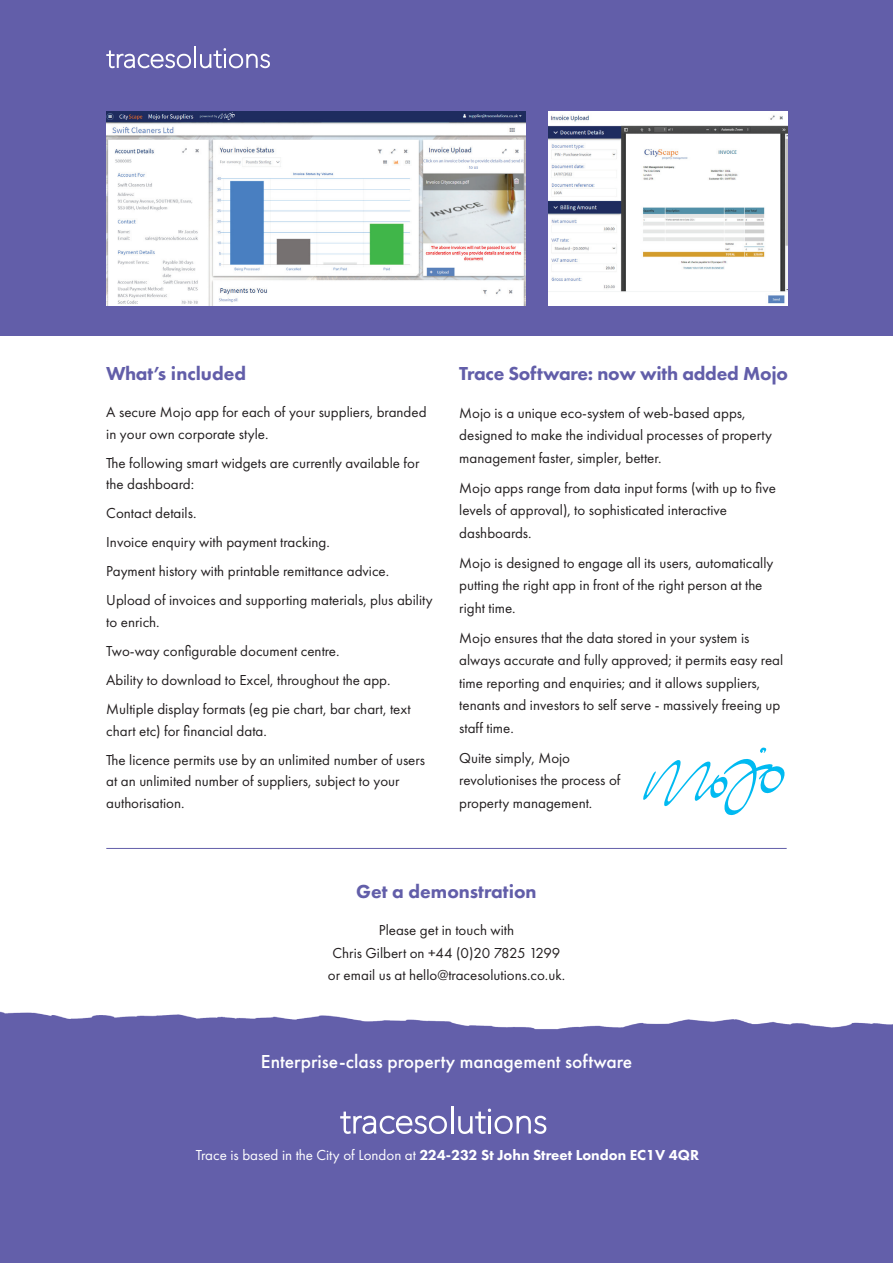
<style>
.page{position:relative;width:893px;height:1263px;background:#fff}
.page>*{position:absolute;margin:0;border:0;box-sizing:border-box;transform-origin:0 0}
.t1{font:800 19.5px "Futura PT";letter-spacing:-.01em;color:#625ea9}
.t2{font:500 19.5px "Futura PT";color:#fff}
.t3{font:15px/22.5px "Futura PT";color:#231f20}
.t4{font:800 15px "Futura PT";color:#fff}
.s1{font-weight:400}
</style>
<div class="page">
<div style="left:0;top:0;width:893px;height:335px;background:#625ea9"></div>
<div style="left:0;top:1011px;width:893px;height:252px;background:#635faa"></div>
<svg style="left:340px;top:1111px;width:107px;height:23px"></svg>
<hr style="left:451px;top:1106px;width:2px;height:27px;background:#fff">
<svg style="left:458px;top:1108px;width:88px;height:26px"></svg>
<hr style="left:106px;top:848px;width:681px;height:1px;background:#625ea9">
<img style="left:549px;top:111px;width:238px;height:194px">
<img style="left:106px;top:111px;width:419px;height:194px">
<svg style="left:106px;top:50px;width:85px;height:18px"></svg>
<hr style="left:194px;top:46px;width:2px;height:22px;background:#fff">
<svg style="left:200px;top:48px;width:70px;height:20px"></svg>
<svg style="left:643px;top:748px;width:141px;height:67px"></svg>
<h1 class="t1" style="left:106px;top:361px;width:141px">What’s included</h1>
<h1 class="t1" style="left:459px;top:361px;width:330px">Trace Software: now with added Mojo</h1>
<p class="t3" style="left:106px;top:401px;width:322px;line-height:21.5px">A secure Mojo app for each of your suppliers, branded in your own corporate style.</p>
<p class="t3" style="left:106px;top:452px;width:315px;line-height:21.5px">The following smart widgets are currently available for the dashboard:</p>
<p class="t3" style="left:106px;top:499px;width:328px;line-height:29px">Contact details.<br>Invoice enquiry with payment tracking.<br>Payment history with printable remittance advice.<br>Upload of invoices and supporting materials, plus ability</p>
<p class="t3" style="left:106px;top:607px;width:306px;line-height:29px">to enrich.<br>Two-way configurable document centre.<br>Ability to download to Excel, throughout the app.<br>Multiple display formats (eg pie chart, bar chart, text</p>
<p class="t3" style="left:106px;top:716px;width:320px;line-height:29.1px">chart etc) for financial data.<br>The licence permits use by an unlimited number of users</p>
<p class="t3" style="left:106px;top:770px;width:295px;line-height:21.5px">at an unlimited number of suppliers, subject to your authorisation.</p>
<p class="t3" style="left:459px;top:401px;width:314px">Mojo is a unique eco-system of web-based apps, designed to make the individual processes of property management faster, simpler, better.</p>
<p class="t3" style="left:459px;top:476px;width:318px">Mojo apps range from data input forms (with up to five levels of approval), to sophisticated interactive dashboards.</p>
<p class="t3" style="left:459px;top:551px;width:316px">Mojo is designed to engage all its users, automatically putting the right app in front of the right person at the right time.</p>
<p class="t3" style="left:459px;top:626px;width:325px">Mojo ensures that the data stored in your system is always accurate and fully approved; it permits easy real time reporting and enquiries; and it allows suppliers, tenants and investors to self serve - massively freeing up staff time.</p>
<p class="t3" style="left:459px;top:746px;width:163px">Quite simply, Mojo revolutionises the process of property management.</p>
<h1 class="t1" style="left:356px;top:879px;width:182px">Get a demonstration</h1>
<p class="t3" style="left:328px;top:919px;width:239px;text-align:center">Please get in touch with<br>Chris Gilbert on +44 (0)20 7825 1299 or email us at hello@tracesolutions.co.uk.</p>
<h1 class="t2" style="left:261px;top:1050px;width:373px">Enterprise-class property management software</h1>
<p class="t4" style="left:196px;top:1146px;width:505px"><span class="s1">Trace is based in the City of London at</span> 224-232 St John Street London EC1V 4QR</p>
</div>
